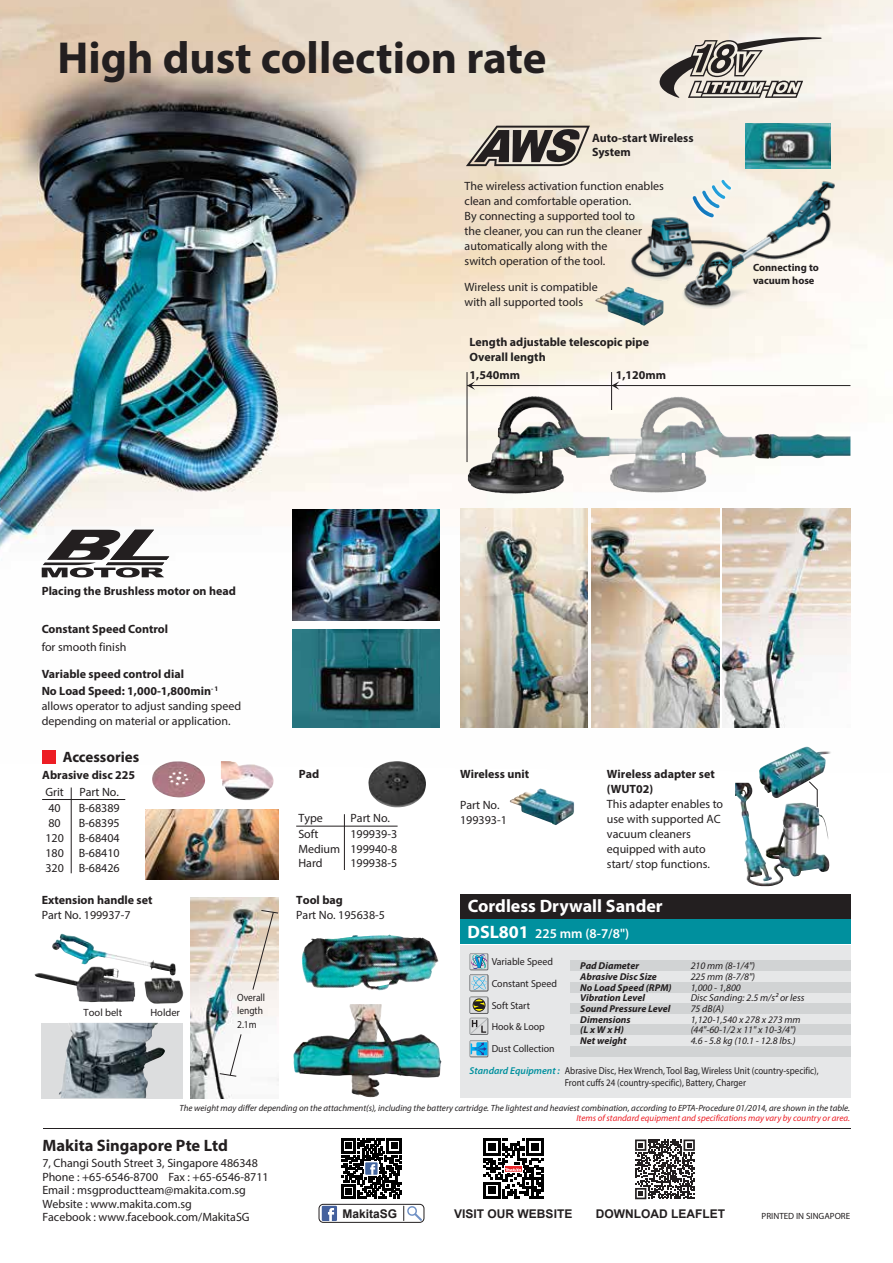
<style>
.page{position:relative;width:893px;height:1263px;background:#fff}
.page>*{position:absolute;margin:0;border:0;box-sizing:border-box;transform-origin:0 0}
.t1{font:700 45px "Myriad Pro";color:#231f20}
.t2{font:700 18px "Myriad Pro";color:#fff}
.t3{font:700 16.5px "Myriad Pro";color:#231f20}
.t4{font:700 15px "Myriad Pro";color:#231f20}
.t5{font:600 13.5px "Myriad Pro";color:#fff}
.t6{font:12px/15px "Myriad Pro";color:#231f20}
.t7{font:700 12px/14.4px "Myriad Pro";color:#231f20}
.t8{font:700 12px "Arial";color:#231f20}
.t9{font:700 10.5px/12.6px "Myriad Pro";color:#231f20}
.t10{font:10.5px/13.5px "Myriad Pro";color:#231f20;scale:.9 1}
.t11{font:10.5px "Myriad Pro";color:#231f20}
.t12{font:10.2px/21.8px "Myriad Pro";color:#231f20}
.t13{font:italic 10.05px/10.6px "Myriad Pro";color:#231f20}
.t14{font:italic 700 10.05px/10.6px "Myriad Pro";color:#231f20}
.t15{font:9.9px/12px "Myriad Pro";color:#231f20;scale:.9 1}
.t16{font:italic 9px "Myriad Pro";color:#231f20}
.t17{font:italic 9px "Myriad Pro";color:#ed1d24}
.t18{font:9px "Myriad Pro";color:#231f20}
.s1{font-weight:700;font-size:18px}
.s2{font-weight:600;font-style:italic;color:#00909e}
</style>
<div class="page">
<img style="left:0;top:0;width:893px;height:764px">
<hr style="left:43px;top:1129px;width:808px;height:1px;background:#231f20">
<div style="left:322px;top:1206px;width:15px;height:15px;background:#44609d"></div>
<svg style="left:328px;top:1208px;width:6px;height:13px"></svg>
<div style="left:319px;top:1204px;width:105px;height:19px;border:1px solid #231f20;border-radius:4px"></div>
<svg style="left:403px;top:1205px;width:19px;height:16px"></svg>
<svg style="left:483px;top:1139px;width:60px;height:59px"></svg>
<svg style="left:341px;top:1138px;width:60px;height:61px"></svg>
<svg style="left:635px;top:1139px;width:60px;height:60px"></svg>
<img style="left:52px;top:934px;width:124px;height:42px">
<img style="left:368px;top:761px;width:58px;height:47px">
<img style="left:152px;top:761px;width:53px;height:36px">
<img style="left:221px;top:761px;width:53px;height:39px">
<img style="left:510px;top:788px;width:64px;height:37px">
<img style="left:302px;top:935px;width:87px;height:53px">
<img style="left:293px;top:1004px;width:75px;height:93px">
<div style="left:42px;top:1023px;width:141px;height:75px;background:#dcddde"></div>
<img style="left:59px;top:1023px;width:106px;height:75px">
<img style="left:191px;top:897px;width:87px;height:201px">
<img style="left:146px;top:810px;width:132px;height:69px">
<div style="left:460px;top:946px;width:390px;height:152px;background:#e6e7e8"></div>
<div style="left:570px;top:960px;width:280px;height:11px;background:#d1d3d4"></div>
<div style="left:570px;top:982px;width:280px;height:10px;background:#d1d3d4"></div>
<div style="left:570px;top:1003px;width:280px;height:11px;background:#d1d3d4"></div>
<div style="left:570px;top:1024px;width:280px;height:11px;background:#d1d3d4"></div>
<div style="left:570px;top:1046px;width:280px;height:10px;background:#d1d3d4"></div>
<div style="left:460px;top:894px;width:390px;height:24px;background:#231f20"></div>
<svg style="left:470px;top:953px;width:18px;height:38px"></svg>
<svg style="left:470px;top:1018px;width:18px;height:17px"></svg>
<svg style="left:470px;top:997px;width:18px;height:37px"></svg>
<svg style="left:470px;top:1040px;width:18px;height:17px"></svg>
<div style="left:460px;top:919px;width:390px;height:25px;background:#00909e"></div>
<svg style="left:252px;top:910px;width:26px;height:80px;background:#ded2c4"></svg>
<svg style="left:219px;top:1034px;width:23px;height:43px"></svg>
<hr style="left:296px;top:826px;width:102px;height:1px;background:#231f20">
<hr style="left:344px;top:814px;width:1px;height:56px;background:#231f20">
<div style="left:42px;top:750px;width:13px;height:14px;background:#ed1d24"></div>
<hr style="left:42px;top:799px;width:83px;height:1px;background:#231f20">
<hr style="left:71px;top:787px;width:1px;height:86px;background:#231f20">
<img style="left:292px;top:629px;width:147px;height:98px">
<svg style="left:659px;top:37px;width:163px;height:61px;background:#b6b1a9"></svg>
<img style="left:292px;top:509px;width:147px;height:112px">
<img style="left:460px;top:508px;width:128px;height:219px">
<img style="left:591px;top:508px;width:128px;height:219px">
<img style="left:723px;top:508px;width:127px;height:219px">
<svg style="left:42px;top:530px;width:127px;height:47px"></svg>
<img style="left:745px;top:123px;width:85px;height:41px">
<img style="left:595px;top:287px;width:69px;height:39px">
<svg style="left:464px;top:120px;width:128px;height:52px;background:#eadfcf"></svg>
<svg style="left:466px;top:126px;width:124px;height:40px;background:#837d76"></svg>
<img style="left:626px;top:164px;width:224px;height:149px">
<img style="left:501px;top:395px;width:34px;height:24px">
<hr style="left:467px;top:372px;width:1px;height:90px;background:#231f20">
<hr style="left:467px;top:385px;width:383px;height:1px;background:#231f20">
<hr style="left:611px;top:372px;width:1px;height:38px;background:#231f20">
<svg style="left:467px;top:381px;width:8px;height:9px"></svg>
<svg style="left:612px;top:381px;width:7px;height:9px"></svg>
<img style="left:759px;top:747px;width:75px;height:36px">
<img style="left:735px;top:783px;width:95px;height:103px">
<svg style="left:809px;top:781px;width:9px;height:26px"></svg>
<h1 class="t1" style="left:57px;top:28px;width:491px">High dust collection rate</h1>
<p class="t7" style="left:592px;top:130px;width:103px">Auto-start Wireless<br>System</p>
<p class="t6" style="left:465px;top:178px;width:201px">The wireless activation function enables clean and comfortable operation.<br>By connecting a supported tool to<br>the cleaner, you can run the cleaner automatically along with the<br>switch operation of the tool.</p>
<p class="t6" style="left:465px;top:280px;width:135px">Wireless unit is compatible with all supported tools</p>
<p class="t7" style="left:470px;top:335px;width:181px;line-height:14.9px">Length adjustable telescopic pipe<br>Overall length</p>
<p class="t7" style="left:470px;top:367px;width:52px">1,540mm</p>
<p class="t7" style="left:616px;top:367px;width:52px">1,120mm</p>
<p class="t9" style="left:753px;top:261px;width:67px">Connecting to vacuum hose</p>
<p class="t7" style="left:42px;top:583px;width:196px">Placing the Brushless motor on head</p>
<p class="t7" style="left:42px;top:621px;width:128px">Constant Speed Control</p>
<p class="t6" style="left:42px;top:639px;width:86px">for smooth finish</p>
<p class="t7" style="left:42px;top:664px;width:178px;line-height:17.2px">Variable speed control dial<br>No Load Speed: 1,000-1,800min<sup>-1</sup></p>
<p class="t6" style="left:42px;top:699px;width:201px">allows operator to adjust sanding speed depending on material or application.</p>
<p class="t4" style="left:63px;top:747px;width:78px">Accessories</p>
<p class="t7" style="left:42px;top:767px;width:95px">Abrasive disc 225</p>
<p class="t6" style="left:45px;top:800px;width:20px">40<br>80<br>120<br>180<br>320</p>
<p class="t6" style="left:79px;top:800px;width:42px;text-align:justify">B-68389<br>B-68395<br>B-68404<br>B-68410<br>B-68426</p>
<p class="t6" style="left:45px;top:784px;width:20px">Grit</p>
<p class="t6" style="left:79px;top:784px;width:41px">Part No.</p>
<p class="t7" style="left:42px;top:892px;width:112px">Extension handle set</p>
<p class="t6" style="left:42px;top:907px;width:90px">Part No. 199937-7</p>
<p class="t7" style="left:299px;top:766px;width:22px">Pad</p>
<p class="t6" style="left:298px;top:811px;width:26px">Type</p>
<p class="t6" style="left:350px;top:811px;width:41px">Part No.</p>
<p class="t6" style="left:350px;top:841px;width:48px;line-height:14.4px">199940-8<br>199938-5</p>
<p class="t6" style="left:298px;top:827px;width:43px;line-height:14.4px">Soft<br>Medium<br>Hard</p>
<p class="t6" style="left:350px;top:827px;width:48px">199939-3</p>
<p class="t7" style="left:296px;top:892px;width:48px">Tool bag</p>
<p class="t6" style="left:296px;top:907px;width:90px">Part No. 195638-5</p>
<p class="t7" style="left:460px;top:766px;width:71px">Wireless unit</p>
<p class="t6" style="left:460px;top:798px;width:48px">Part No.<br>199393-1</p>
<p class="t7" style="left:607px;top:766px;width:109px">Wireless adapter set (WUT02)</p>
<p class="t6" style="left:607px;top:796px;width:118px">This adapter enables to use with supported AC vacuum cleaners equipped with auto start/ stop functions.</p>
<h2 class="t2" style="left:468px;top:894px;width:196px">Cordless Drywall Sander</h2>
<p class="t11" style="left:84px;top:1006px;width:40px">Tool belt</p>
<p class="t11" style="left:150px;top:1006px;width:31px">Holder</p>
<p class="t10" style="left:237px;top:990px;width:32px">Overall length<br>2.1m</p>
<p class="t5" style="left:467px;top:925px;width:163px"><span class="s1">DSL801</span> 225 mm (8-7/8")</p>
<p class="t14" style="left:580px;top:960px;width:93px">Pad Diameter<br>Abrasive Disc Size<br>No Load Speed (RPM)<br>Vibration Level<br>Sound Pressure Level<br>Dimensions<br>(L x W x H)<br>Net weight</p>
<p class="t13" style="left:691px;top:960px;width:115px">210 mm (8-1/4")<br>225 mm (8-7/8")<br>1,000 - 1,800<br>Disc Sanding: 2.5 m/s² or less<br>75 dB(A)<br>1,120-1,540 x 278 x 273 mm (44"-60-1/2 x 11" x 10-3/4")<br>4.6 - 5.8 kg (10.1 - 12.8 lbs.)</p>
<p class="t12" style="left:492px;top:950px;width:67px">Variable Speed<br>Constant Speed<br>Soft Start<br>Hook &amp; Loop<br>Dust Collection</p>
<p class="t15" style="left:565px;top:1064px;width:284px;text-indent:-95px"><span class="s2">Standard Equipment :</span> Abrasive Disc, Hex Wrench, Tool Bag, Wireless Unit (country-specific),<br>Front cuffs 24 (country-specific), Battery, Charger</p>
<p class="t16" style="left:179px;top:1103px;width:672px">The weight may differ depending on the attachment(s), including the battery cartridge. The lightest and heaviest combination, according to EPTA-Procedure 01/2014, are shown in the table.</p>
<p class="t17" style="left:576px;top:1113px;width:275px">Items of standard equipment and specifications may vary by country or area.</p>
<h3 class="t3" style="left:42px;top:1134px;width:187px">Makita Singapore Pte Ltd</h3>
<p class="t6" style="left:42px;top:1156px;width:228px;line-height:13.5px">7, Changi South Street 3, Singapore 486348<br>Phone : +65-6546-8700 Fax : +65-6546-8711<br>Email : msgproductteam@makita.com.sg Website : www.makita.com.sg<br>Facebook : www.facebook.com/MakitaSG</p>
<p class="t8" style="left:342px;top:1206px;width:56px">MakitaSG</p>
<p class="t8" style="left:454px;top:1206px;width:120px">VISIT OUR WEBSITE</p>
<p class="t8" style="left:596px;top:1206px;width:131px">DOWNLOAD LEAFLET</p>
<p class="t18" style="left:762px;top:1210px;width:90px">PRINTED IN SINGAPORE</p>
</div>
